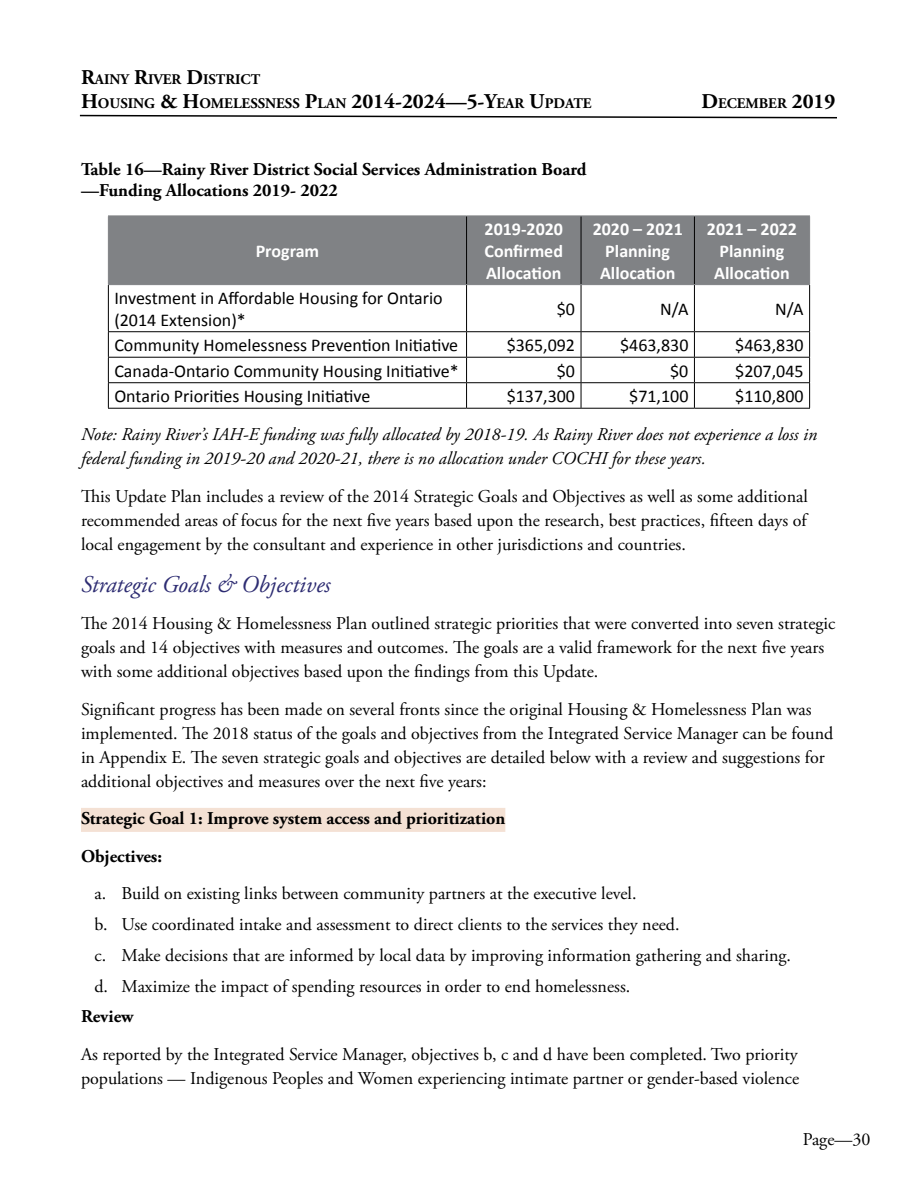
<style>
.page{position:relative;width:918px;height:1188px;background:#fff}
.page>*{position:absolute;margin:0;border:0;box-sizing:border-box;transform-origin:0 0}
.t1{font:italic 24px "Adobe Garamond Pro";color:#2d2c72}
.t2{font:18px/24px "Adobe Garamond Pro";color:#000}
.t3{font:18px/21.6px "Calibri";color:#000}
.t4{font:italic 18px/24px "Adobe Garamond Pro";color:#000}
.t5{font:700 18px/21px "Adobe Garamond Pro";color:#000}
.t6{font:700 18px/21.6px "Calibri";color:#fff;text-align:center}
.t7{font:700 14.7px/24px "Adobe Garamond Pro";color:#000}
.s1{font-size:21px}
</style>
<div class="page">
<svg style="left:79px;top:114px;width:758px;height:5px"></svg>
<div style="left:81px;top:808px;width:424px;height:24px;background:#f4e1d4"></div>
<div style="left:109px;top:217px;width:700px;height:67px;background:#808285"></div>
<hr style="left:466px;top:216px;width:1px;height:68px;background:#000">
<hr style="left:581px;top:216px;width:1px;height:68px;background:#000">
<hr style="left:694px;top:216px;width:1px;height:68px;background:#000">
<hr style="left:108px;top:285px;width:1px;height:46px;background:#000">
<hr style="left:466px;top:285px;width:1px;height:46px;background:#000">
<hr style="left:581px;top:285px;width:1px;height:46px;background:#000">
<hr style="left:694px;top:285px;width:1px;height:46px;background:#000">
<hr style="left:809px;top:285px;width:1px;height:46px;background:#000">
<hr style="left:108px;top:331px;width:359px;height:1px;background:#000">
<hr style="left:467px;top:331px;width:114px;height:1px;background:#000">
<hr style="left:581px;top:331px;width:113px;height:1px;background:#000">
<hr style="left:694px;top:331px;width:116px;height:1px;background:#000">
<hr style="left:108px;top:357px;width:359px;height:1px;background:#000">
<hr style="left:467px;top:357px;width:114px;height:1px;background:#000">
<hr style="left:581px;top:357px;width:113px;height:1px;background:#000">
<hr style="left:694px;top:357px;width:116px;height:1px;background:#000">
<hr style="left:108px;top:382px;width:359px;height:1px;background:#000">
<svg style="left:108px;top:332px;width:1px;height:76px"></svg>
<hr style="left:467px;top:382px;width:114px;height:1px;background:#000">
<svg style="left:466px;top:332px;width:1px;height:76px"></svg>
<hr style="left:581px;top:382px;width:113px;height:1px;background:#000">
<svg style="left:581px;top:332px;width:1px;height:76px"></svg>
<hr style="left:694px;top:382px;width:116px;height:1px;background:#000">
<svg style="left:694px;top:332px;width:1px;height:76px"></svg>
<svg style="left:809px;top:332px;width:1px;height:76px"></svg>
<hr style="left:108px;top:408px;width:359px;height:1px;background:#000">
<hr style="left:467px;top:408px;width:114px;height:1px;background:#000">
<hr style="left:581px;top:408px;width:113px;height:1px;background:#000">
<hr style="left:694px;top:408px;width:116px;height:1px;background:#000">
<hr style="left:108px;top:216px;width:359px;height:1px;background:#808285">
<hr style="left:108px;top:216px;width:1px;height:68px;background:#808285">
<hr style="left:467px;top:216px;width:114px;height:1px;background:#808285">
<hr style="left:581px;top:216px;width:113px;height:1px;background:#808285">
<hr style="left:694px;top:216px;width:116px;height:1px;background:#808285">
<hr style="left:809px;top:216px;width:1px;height:68px;background:#808285">
<hr style="left:108px;top:284px;width:359px;height:1px;background:#808285">
<hr style="left:467px;top:284px;width:114px;height:1px;background:#808285">
<hr style="left:581px;top:284px;width:113px;height:1px;background:#808285">
<hr style="left:694px;top:284px;width:116px;height:1px;background:#808285">
<p class="t7" style="left:81px;top:68px;width:512px"><span class="s1">R</span>AINY <span class="s1">R</span>IVER <span class="s1">D</span>ISTRICT<br><span class="s1">H</span>OUSING <span class="s1">&amp; H</span>OMELESSNESS <span class="s1">P</span>LAN <span class="s1">2014-2024—5-Y</span>EAR <span class="s1">U</span>PDATE</p>
<p class="t5" style="left:81px;top:159px;width:507px">Table 16—Rainy River District Social Services Administration Board —Funding Allocations 2019- 2022</p>
<p class="t7" style="left:701px;top:92px;width:136px"><span class="s1">D</span>ECEMBER <span class="s1">2019</span></p>
<p class="t6" style="left:256px;top:239px;width:65px">Program</p>
<p class="t6" style="left:485px;top:218px;width:80px;text-align:justify">2019-2020<br>Confirmed Allocation</p>
<p class="t6" style="left:593px;top:218px;width:92px">2020 – 2021<br>Planning<br>Allocation</p>
<p class="t6" style="left:707px;top:218px;width:92px">2021 – 2022<br>Planning<br>Allocation</p>
<p class="t3" style="left:114px;top:287px;width:330px">Investment in Affordable Housing for Ontario (2014 Extension)*</p>
<p class="t3" style="left:557px;top:297px;width:20px">$0</p>
<p class="t3" style="left:660px;top:297px;width:30px">N/A</p>
<p class="t3" style="left:775px;top:297px;width:30px">N/A</p>
<p class="t3" style="left:114px;top:334px;width:345px">Community Homelessness Prevention Initiative</p>
<p class="t3" style="left:507px;top:334px;width:70px">$365,092</p>
<p class="t3" style="left:620px;top:334px;width:70px">$463,830</p>
<p class="t3" style="left:735px;top:334px;width:70px">$463,830</p>
<p class="t3" style="left:114px;top:359px;width:346px">Canada-Ontario Community Housing Initiative*</p>
<p class="t3" style="left:557px;top:359px;width:20px">$0</p>
<p class="t3" style="left:670px;top:359px;width:20px">$0</p>
<p class="t3" style="left:735px;top:359px;width:70px">$207,045</p>
<p class="t3" style="left:114px;top:385px;width:258px">Ontario Priorities Housing Initiative</p>
<p class="t3" style="left:507px;top:385px;width:70px">$137,300</p>
<p class="t3" style="left:629px;top:385px;width:61px">$71,100</p>
<p class="t3" style="left:735px;top:385px;width:70px">$110,800</p>
<p class="t4" style="left:81px;top:423px;width:738px">Note: Rainy River’s IAH-E funding was fully allocated by 2018-19. As Rainy River does not experience a loss in federal funding in 2019-20 and 2020-21, there is no allocation under COCHI for these years.</p>
<p class="t2" style="left:81px;top:485px;width:728px;text-align:justify">This Update Plan includes a review of the 2014 Strategic Goals and Objectives as well as some additional recommended areas of focus for the next five years based upon the research, best practices, fifteen days of local engagement by the consultant and experience in other jurisdictions and countries.</p>
<h1 class="t1" style="left:81px;top:570px;width:251px">Strategic Goals &amp; Objectives</h1>
<p class="t2" style="left:81px;top:612px;width:756px">The 2014 Housing &amp; Homelessness Plan outlined strategic priorities that were converted into seven strategic goals and 14 objectives with measures and outcomes. The goals are a valid framework for the next five years with some additional objectives based upon the findings from this Update.</p>
<p class="t2" style="left:81px;top:698px;width:754px">Significant progress has been made on several fronts since the original Housing &amp; Homelessness Plan was implemented. The 2018 status of the goals and objectives from the Integrated Service Manager can be found in Appendix E. The seven strategic goals and objectives are detailed below with a review and suggestions for additional objectives and measures over the next five years:</p>
<p class="t5" style="left:81px;top:800px;width:426px;line-height:37.5px">Strategic Goal 1: Improve system access and prioritization<br>Objectives:</p>
<p class="t2" style="left:94px;top:879px;width:698px;line-height:30.8px">a. Build on existing links between community partners at the executive level.<br>b. Use coordinated intake and assessment to direct clients to the services they need.<br>c. Make decisions that are informed by local data by improving information gathering and sharing. d. Maximize the impact of spending resources in order to end homelessness.</p>
<p class="t5" style="left:81px;top:1006px;width:54px">Review</p>
<p class="t2" style="left:81px;top:1043px;width:720px">As reported by the Integrated Service Manager, objectives b, c and d have been completed. Two priority populations — Indigenous Peoples and Women experiencing intimate partner or gender-based violence</p>
<p class="t2" style="left:803px;top:1128px;width:69px">Page—30</p>
</div>
